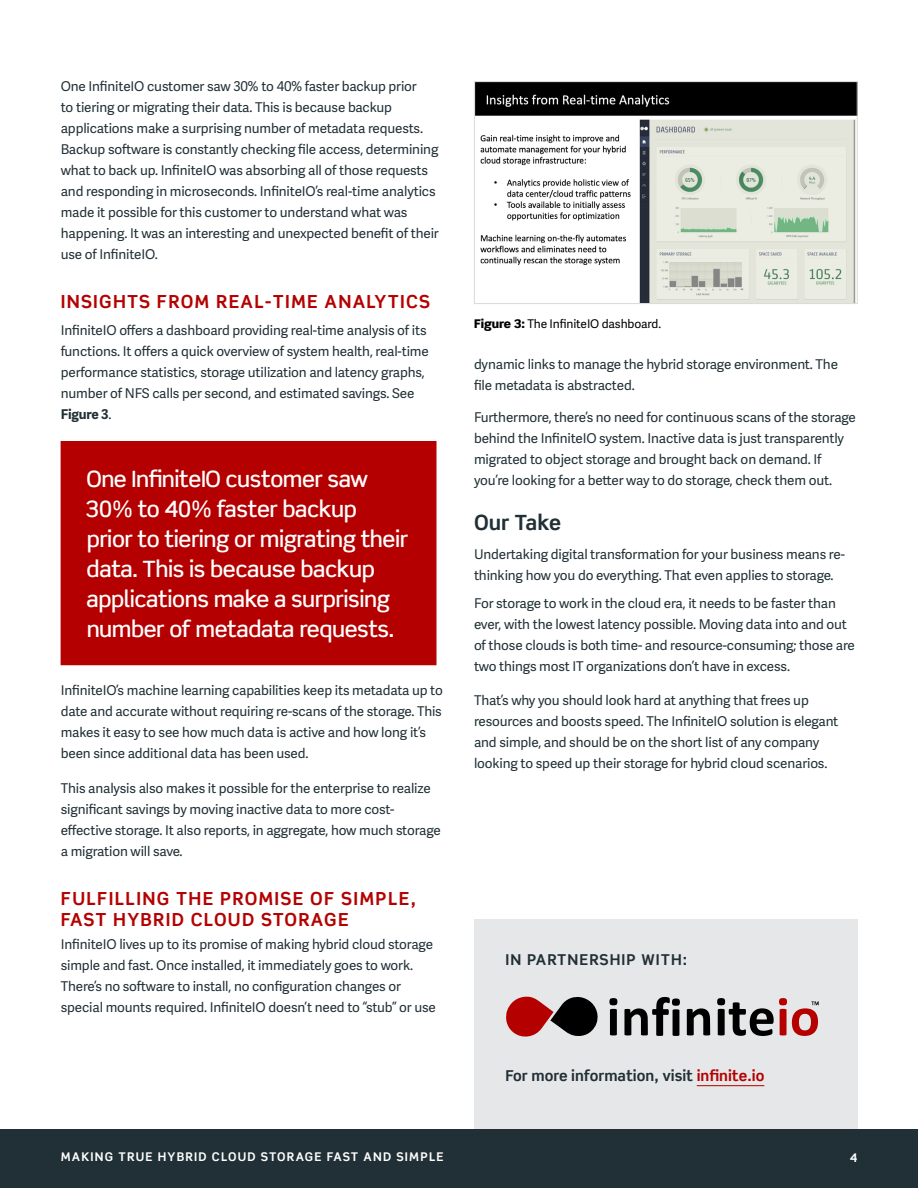
<style>
.page{position:relative;width:918px;height:1188px;background:#fff}
.page>*{position:absolute;margin:0;border:0;box-sizing:border-box;transform-origin:0 0}
.Callouts{font:500 22.5px/30px "Scene Pro";letter-spacing:-.02em;color:#fff}
.Heading_1{font:700 21px "Scene Pro";color:#213036}
.Heading_2{font:700 18px/21px "Scene Pro";letter-spacing:.07em;color:#b40000}
.Heading_2-2{font:700 15px "Scene Pro";color:#213036}
.Heading_2-3{font:700 15px "Scene Pro";letter-spacing:.07em;color:#213036}
.Body{font:13.5px/21px "Adelle Sans";letter-spacing:-.01em;color:#213036}
.t1{font:700 12px "Scene Pro";letter-spacing:.1em;color:#fff}
.t2{font:12px "Adelle Sans";letter-spacing:-.01em;color:#000}
.s1{font-weight:700}
.s2{font-family:"Scene Pro";font-weight:900}
.s3{color:#b40000}
</style>
<div class="page">
<div style="left:0;top:1129px;width:918px;height:59px;background:#213036"></div>
<div style="left:474px;top:920px;width:383px;height:209px;background:#e6e7e8"></div>
<hr style="left:697px;top:1085px;width:67px;height:1px;background:#b40000">
<img style="left:476px;top:83px;width:379px;height:219px">
<div style="left:61px;top:441px;width:376px;height:224px;background:#b40000"></div>
<div style="left:474px;top:81px;width:383px;height:223px;border:1px solid #d9d9d9"></div>
<svg style="left:609px;top:998px;width:8px;height:37px"></svg>
<svg style="left:687px;top:1008px;width:23px;height:27px"></svg>
<svg style="left:624px;top:997px;width:56px;height:39px"></svg>
<svg style="left:717px;top:998px;width:102px;height:38px"></svg>
<svg style="left:506px;top:996px;width:92px;height:41px"></svg>
<p class="Body" style="left:61px;top:75px;width:380px">One InfiniteIO customer saw 30% to 40% faster backup prior<br>to tiering or migrating their data. This is because backup applications make a surprising number of metadata requests.<br>Backup software is constantly checking file access, determining what to back up. InfiniteIO was absorbing all of those requests and responding in microseconds. InfiniteIO’s real-time analytics made it possible for this customer to understand what was happening. It was an interesting and unexpected benefit of their use of InfiniteIO.</p>
<p class="Heading_2" style="left:61px;top:290px;width:371px">INSIGHTS FROM REAL-TIME ANALYTICS</p>
<p class="Body" style="left:61px;top:319px;width:370px">InfiniteIO offers a dashboard providing real-time analysis of its functions. It offers a quick overview of system health, real-time performance statistics, storage utilization and latency graphs, number of NFS calls per second, and estimated savings. See <span class="s1">Figure 3</span>.</p>
<p class="Callouts" style="left:86px;top:464px;width:324px">One InfiniteIO customer saw<br>30% to 40% faster backup prior to tiering or migrating their data. This is because backup applications make a surprising number of metadata requests.</p>
<p class="Body" style="left:61px;top:680px;width:384px">InfiniteIO’s machine learning capabilities keep its metadata up to date and accurate without requiring re-scans of the storage. This makes it easy to see how much data is active and how long it’s been since additional data has been used.</p>
<p class="Body" style="left:61px;top:777px;width:382px">This analysis also makes it possible for the enterprise to realize significant savings by moving inactive data to more cost&shy;effective storage. It also reports, in aggregate, how much storage a migration will save.</p>
<p class="Heading_2" style="left:61px;top:887px;width:357px">FULFILLING THE PROMISE OF SIMPLE,<br>FAST HYBRID CLOUD STORAGE</p>
<p class="Body" style="left:61px;top:933px;width:377px">InfiniteIO lives up to its promise of making hybrid cloud storage simple and fast. Once installed, it immediately goes to work.<br>There’s no software to install, no configuration changes or special mounts required. InfiniteIO doesn’t need to “stub” or use</p>
<p class="t2" style="left:474px;top:315px;width:189px"><span class="s2">Figure 3:</span> The InfiniteIO dashboard.</p>
<p class="Body" style="left:474px;top:353px;width:366px">dynamic links to manage the hybrid storage environment. The file metadata is abstracted.</p>
<p class="Body" style="left:474px;top:407px;width:383px">Furthermore, there’s no need for continuous scans of the storage behind the InfiniteIO system. Inactive data is just transparently migrated to object storage and brought back on demand. If you’re looking for a better way to do storage, check them out.</p>
<p class="Heading_1" style="left:474px;top:509px;width:89px">Our Take</p>
<p class="Body" style="left:474px;top:543px;width:372px">Undertaking digital transformation for your business means re&shy;thinking how you do everything. That even applies to storage.</p>
<p class="Body" style="left:474px;top:592px;width:382px">For storage to work in the cloud era, it needs to be faster than ever, with the lowest latency possible. Moving data into and out of those clouds is both time- and resource-consuming; those are two things most IT organizations don’t have in excess.</p>
<p class="Body" style="left:474px;top:689px;width:366px">That’s why you should look hard at anything that frees up resources and boosts speed. The InfiniteIO solution is elegant and simple, and should be on the short list of any company looking to speed up their storage for hybrid cloud scenarios.</p>
<p class="Heading_2-3" style="left:506px;top:950px;width:183px">IN PARTNERSHIP WITH:</p>
<p class="Heading_2-2" style="left:506px;top:1066px;width:260px">For more information, visit <span class="s3">infinite.io</span></p>
<p class="t1" style="left:61px;top:1149px;width:384px">MAKING TRUE HYBRID CLOUD STORAGE FAST AND SIMPLE</p>
<p class="t1" style="left:850px;top:1150px;width:9px">4</p>
</div>
